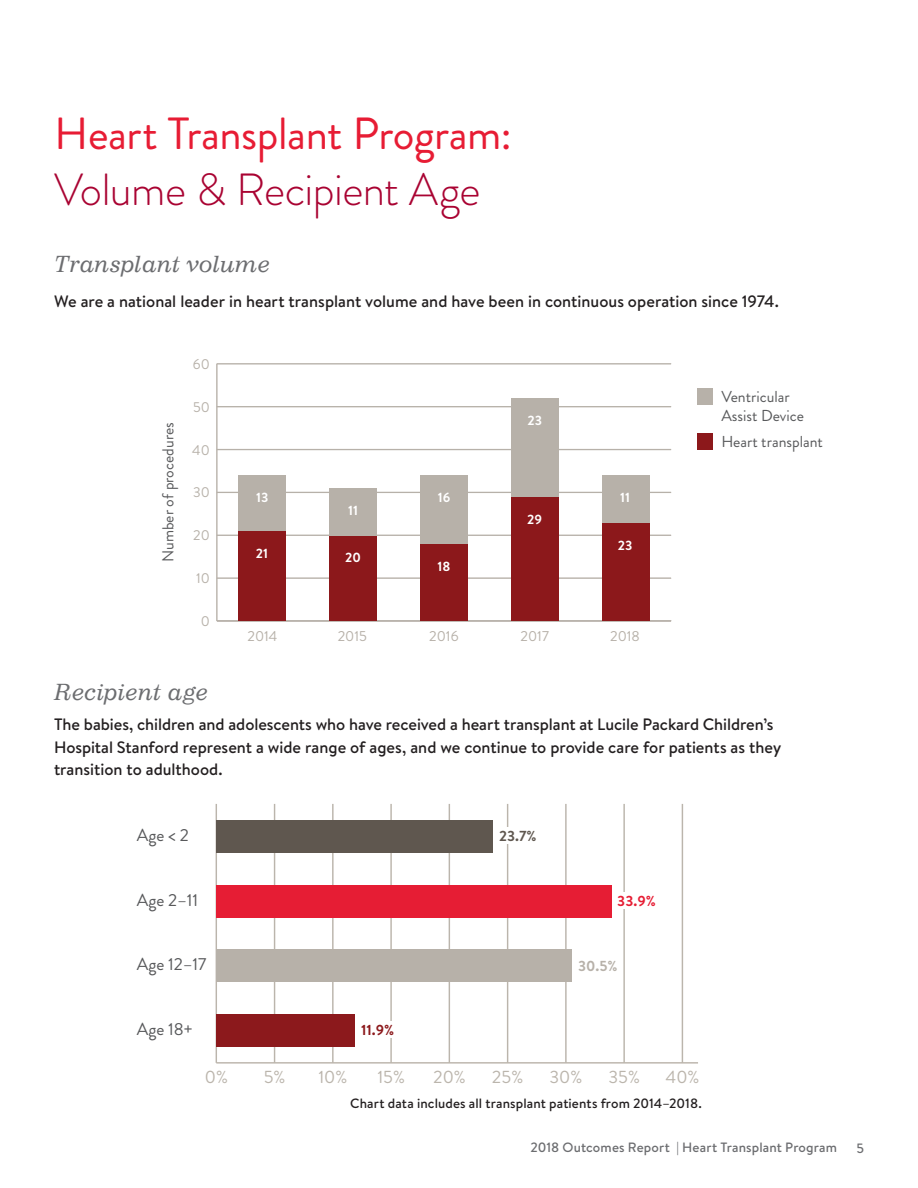
<style>
.page{position:relative;width:918px;height:1188px;background:#fff}
.page>*{position:absolute;margin:0;border:0;box-sizing:border-box;transform-origin:0 0}
.t1{font:45px "Brandon Grotesque";letter-spacing:-.01em;color:#e71c34}
.t2{font:300 45px "Brandon Grotesque";letter-spacing:-.015em;color:#a90332}
.t3{font:italic 22.5px "Impressum LT";letter-spacing:-.005em;color:#6c6d70}
.t4{font:17.4px "Brandon Grotesque";color:#58595b}
.t5{font:17.4px "Brandon Text";color:#bbb5ac}
.t6{font:500 16.5px/22.5px "Brandon Text";color:#231f20}
.t7{font:15.9px/19px "Brandon Grotesque";color:#58595b}
.t8{font:14.55px "Brandon Grotesque";color:#b7b1a9}
.t9{font:700 14.55px "Brandon Text";color:#b7b1a9}
.t10{font:700 14.55px "Brandon Text";color:#5f574f}
.t11{font:700 14.55px "Brandon Text";color:#e61d34}
.t12{font:700 14.55px "Brandon Text";color:#8c191c}
.t13{font:14.4px "Brandon Grotesque";color:#b7b1a9}
.t14{font:500 13.5px "Brandon Text";letter-spacing:.01em;color:#231f20}
.t15{font:500 13.5px "Brandon Text";letter-spacing:.01em;color:#6c6d70}
.t16{font:700 13.2px "Brandon Text";color:#fff}
</style>
<div class="page">
<hr style="left:216px;top:1062px;width:482px;height:2px;background:#bbb5ac">
<hr style="left:216px;top:804px;width:1px;height:259px;background:#bbb5ac">
<hr style="left:274px;top:804px;width:1px;height:259px;background:#bbb5ac">
<hr style="left:332px;top:804px;width:2px;height:259px;background:#bbb5ac">
<hr style="left:390px;top:804px;width:2px;height:259px;background:#bbb5ac">
<hr style="left:449px;top:804px;width:1px;height:259px;background:#bbb5ac">
<hr style="left:507px;top:804px;width:1px;height:259px;background:#bbb5ac">
<hr style="left:565px;top:804px;width:2px;height:259px;background:#bbb5ac">
<hr style="left:623px;top:804px;width:2px;height:259px;background:#bbb5ac">
<hr style="left:682px;top:804px;width:1px;height:259px;background:#bbb5ac">
<div style="left:216px;top:820px;width:276px;height:32px;background:#5f574f"></div>
<div style="left:216px;top:885px;width:395px;height:32px;background:#e61d34"></div>
<div style="left:216px;top:950px;width:356px;height:32px;background:#b7b1a9"></div>
<div style="left:216px;top:1014px;width:139px;height:33px;background:#8c191c"></div>
<div style="left:499px;top:827px;width:48px;height:16px;background:#fff"></div>
<div style="left:617px;top:892px;width:48px;height:16px;background:#fff"></div>
<div style="left:361px;top:1022px;width:48px;height:16px;background:#fff"></div>
<hr style="left:216px;top:364px;width:2px;height:257px;background:#b7b1a9">
<hr style="left:217px;top:620px;width:454px;height:2px;background:#b7b1a9">
<hr style="left:217px;top:577px;width:454px;height:2px;background:#b7b1a9">
<hr style="left:217px;top:535px;width:454px;height:1px;background:#b7b1a9">
<hr style="left:217px;top:492px;width:454px;height:1px;background:#b7b1a9">
<hr style="left:217px;top:449px;width:454px;height:1px;background:#b7b1a9">
<hr style="left:217px;top:406px;width:454px;height:1px;background:#b7b1a9">
<hr style="left:217px;top:363px;width:454px;height:2px;background:#b7b1a9">
<div style="left:697px;top:433px;width:16px;height:17px;background:#8c181b"></div>
<div style="left:238px;top:531px;width:48px;height:90px;background:#8c181b"></div>
<div style="left:329px;top:535px;width:48px;height:86px;background:#8c181b"></div>
<div style="left:420px;top:544px;width:48px;height:77px;background:#8c181b"></div>
<div style="left:511px;top:497px;width:48px;height:124px;background:#8c181b"></div>
<div style="left:602px;top:522px;width:48px;height:99px;background:#8c181b"></div>
<div style="left:697px;top:388px;width:16px;height:16px;background:#b7b1a9"></div>
<div style="left:238px;top:475px;width:48px;height:56px;background:#b7b1a9"></div>
<div style="left:329px;top:488px;width:48px;height:47px;background:#b7b1a9"></div>
<div style="left:420px;top:475px;width:48px;height:69px;background:#b7b1a9"></div>
<div style="left:511px;top:398px;width:48px;height:99px;background:#b7b1a9"></div>
<div style="left:602px;top:475px;width:48px;height:47px;background:#b7b1a9"></div>
<h1 class="t1" style="left:54px;top:102px;width:459px">Heart Transplant Program:</h1>
<h1 class="t2" style="left:54px;top:159px;width:428px">Volume &amp; Recipient Age</h1>
<h2 class="t3" style="left:54px;top:251px;width:217px">Transplant volume</h2>
<p class="t6" style="left:54px;top:290px;width:726px">We are a national leader in heart transplant volume and have been in continuous operation since 1974.</p>
<p class="t13" style="left:193px;top:354px;width:18px">60</p>
<p class="t7" style="left:159px;top:562px;width:141px;rotate:-90deg">Number of procedures</p>
<p class="t13" style="left:193px;top:397px;width:18px">50</p>
<p class="t13" style="left:192px;top:440px;width:19px">40</p>
<p class="t13" style="left:193px;top:483px;width:18px">30</p>
<p class="t13" style="left:193px;top:525px;width:18px">20</p>
<p class="t13" style="left:196px;top:568px;width:15px">10</p>
<p class="t13" style="left:201px;top:611px;width:11px">0</p>
<h2 class="t3" style="left:54px;top:678px;width:155px">Recipient age</h2>
<p class="t16" style="left:256px;top:488px;width:14px">13</p>
<p class="t16" style="left:256px;top:544px;width:14px">21</p>
<p class="t16" style="left:348px;top:501px;width:11px">11</p>
<p class="t16" style="left:345px;top:548px;width:17px">20</p>
<p class="t16" style="left:438px;top:488px;width:14px">16</p>
<p class="t16" style="left:438px;top:557px;width:14px">18</p>
<p class="t16" style="left:527px;top:411px;width:16px">23</p>
<p class="t16" style="left:527px;top:510px;width:16px">29</p>
<p class="t16" style="left:620px;top:488px;width:11px">11</p>
<p class="t16" style="left:618px;top:536px;width:16px">23</p>
<p class="t8" style="left:247px;top:626px;width:31px">2014</p>
<p class="t8" style="left:338px;top:626px;width:31px">2015</p>
<p class="t8" style="left:429px;top:626px;width:31px">2016</p>
<p class="t8" style="left:521px;top:626px;width:30px">2017</p>
<p class="t8" style="left:610px;top:626px;width:31px">2018</p>
<p class="t7" style="left:721px;top:387px;width:84px">Ventricular<br>Assist Device</p>
<p class="t7" style="left:721px;top:432px;width:103px">Heart transplant</p>
<p class="t6" style="left:54px;top:713px;width:729px">The babies, children and adolescents who have received a heart transplant at Lucile Packard Children’s<br>Hospital Stanford represent a wide range of ages, and we continue to provide care for patients as they transition to adulthood.</p>
<p class="t4" style="left:137px;top:823px;width:53px">Age &lt; 2</p>
<p class="t10" style="left:499px;top:826px;width:39px">23.7%</p>
<p class="t4" style="left:137px;top:888px;width:63px">Age 2–11</p>
<p class="t11" style="left:617px;top:890px;width:40px">33.9%</p>
<p class="t4" style="left:137px;top:952px;width:71px">Age 12–17</p>
<p class="t9" style="left:578px;top:956px;width:41px">30.5%</p>
<p class="t4" style="left:137px;top:1017px;width:57px">Age 18+</p>
<p class="t12" style="left:361px;top:1020px;width:35px">11.9%</p>
<p class="t5" style="left:205px;top:1065px;width:24px">0%</p>
<p class="t5" style="left:264px;top:1065px;width:23px">5%</p>
<p class="t5" style="left:318px;top:1065px;width:30px">10%</p>
<p class="t5" style="left:377px;top:1065px;width:29px">15%</p>
<p class="t5" style="left:433px;top:1065px;width:34px">20%</p>
<p class="t5" style="left:492px;top:1065px;width:33px">25%</p>
<p class="t5" style="left:550px;top:1065px;width:34px">30%</p>
<p class="t5" style="left:608px;top:1065px;width:33px">35%</p>
<p class="t5" style="left:665px;top:1065px;width:35px">40%</p>
<p class="t14" style="left:350px;top:1094px;width:353px">Chart data includes all transplant patients from 2014–2018.</p>
<p class="t15" style="left:530px;top:1138px;width:308px">2018 Outcomes Report | Heart Transplant Program</p>
<p class="t15" style="left:856px;top:1139px;width:9px">5</p>
</div>
